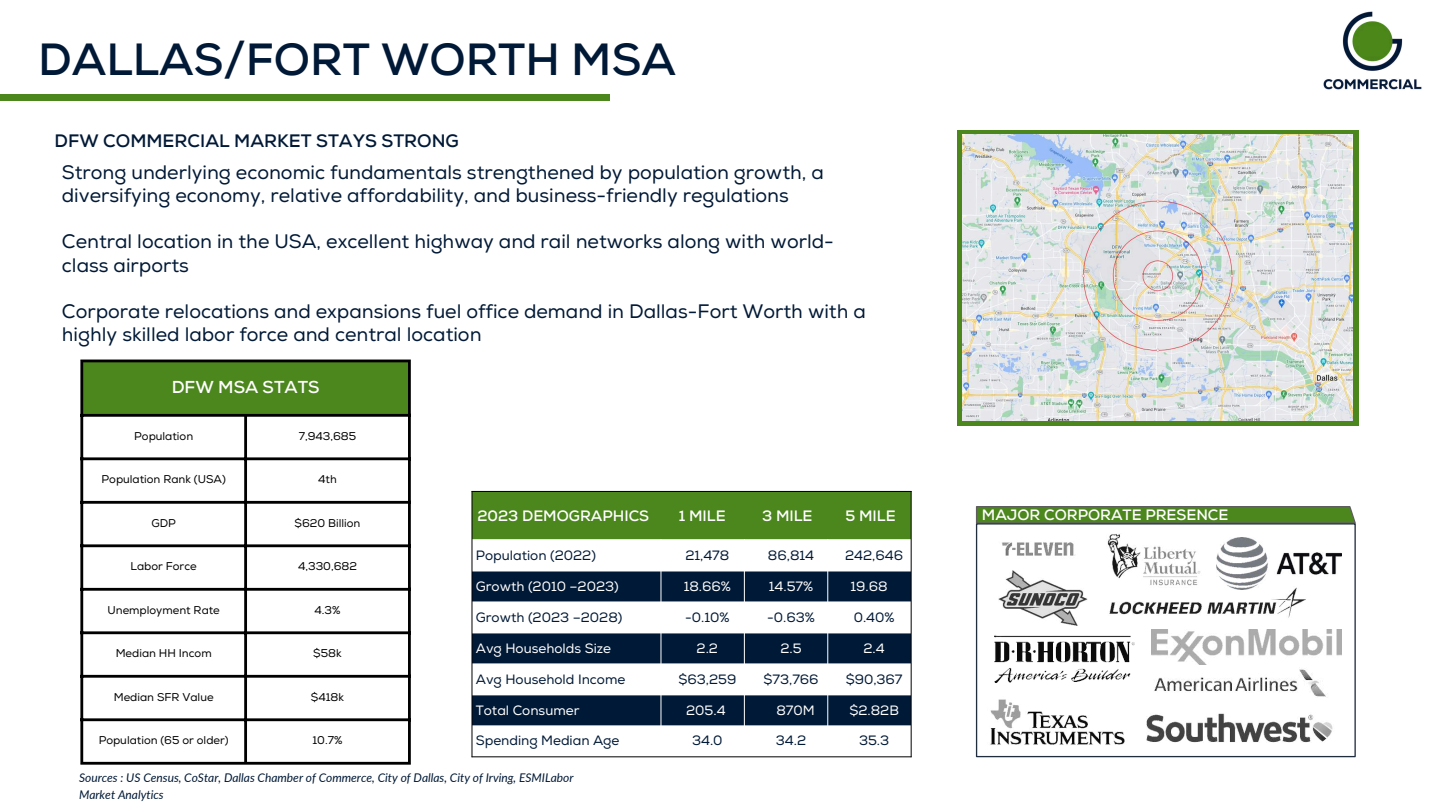
<style>
.page{position:relative;width:1440px;height:810px;background:#fff}
.page>*{position:absolute;margin:0;border:0;box-sizing:border-box;transform-origin:0 0}
.t1{font:55.5px/66.5px "IBM Plex Sans Cond";color:#fff;text-align:justify}
.t2{font:700 45px "Nexa";color:#001936}
.t3{font:19.5px/23.1px "Nexa";color:#001936}
.t4{font:700 18px "Nexa";color:#001936}
.t5{font:700 17.25px "Nexa";color:#fff}
.t6{font:700 15px "Nexa";color:#fff}
.t7{font:13.5px "Nexa";color:#001936}
.t8{font:13.5px "Nexa";color:#fff}
.t9{font:italic 12px/16.4px "Lato";color:#001936}
.t10{font:11.25px "Nexa";color:#000}
.s1{color:#001936}
</style>
<div class="page">
<div style="left:0;top:94px;width:609px;height:7px;background:#4c871e"></div>
<svg style="left:975px;top:506px;width:381px;height:17px;background:#508229"></svg>
<div style="left:976px;top:523px;width:380px;height:234px;border:1px solid #202d3e"></div>
<img style="left:1217px;top:538px;width:125px;height:48px">
<img style="left:1147px;top:713px;width:186px;height:29px">
<img style="left:990px;top:699px;width:135px;height:46px">
<img style="left:999px;top:589px;width:88px;height:28px">
<img style="left:1107px;top:534px;width:94px;height:52px">
<img style="left:999px;top:509px;width:80px;height:80px">
<img style="left:1154px;top:669px;width:172px;height:28px">
<img style="left:1109px;top:586px;width:197px;height:32px">
<img style="left:1152px;top:629px;width:189px;height:36px">
<img style="left:994px;top:617px;width:140px;height:66px">
<div style="left:472px;top:491px;width:189px;height:49px;background:#4c871e"></div>
<div style="left:661px;top:491px;width:83px;height:49px;background:#4c871e"></div>
<div style="left:744px;top:491px;width:84px;height:49px;background:#4c871e"></div>
<div style="left:828px;top:491px;width:83px;height:49px;background:#4c871e"></div>
<div style="left:472px;top:571px;width:189px;height:31px;background:#001936"></div>
<div style="left:661px;top:571px;width:83px;height:31px;background:#001936"></div>
<div style="left:744px;top:571px;width:84px;height:31px;background:#001936"></div>
<div style="left:828px;top:571px;width:83px;height:31px;background:#001936"></div>
<div style="left:472px;top:633px;width:189px;height:31px;background:#001936"></div>
<div style="left:661px;top:633px;width:83px;height:31px;background:#001936"></div>
<div style="left:744px;top:633px;width:84px;height:31px;background:#001936"></div>
<div style="left:828px;top:633px;width:83px;height:31px;background:#001936"></div>
<div style="left:472px;top:695px;width:189px;height:31px;background:#001936"></div>
<div style="left:661px;top:695px;width:83px;height:31px;background:#001936"></div>
<div style="left:744px;top:695px;width:84px;height:31px;background:#001936"></div>
<div style="left:828px;top:695px;width:83px;height:31px;background:#001936"></div>
<hr style="left:661px;top:539px;width:1px;height:218px;background:#fff">
<hr style="left:744px;top:539px;width:1px;height:218px;background:#fff">
<hr style="left:827px;top:539px;width:1px;height:218px;background:#fff">
<hr style="left:472px;top:539px;width:440px;height:2px;background:#fff">
<hr style="left:472px;top:571px;width:440px;height:1px;background:#fff">
<hr style="left:472px;top:633px;width:440px;height:1px;background:#fff">
<hr style="left:472px;top:695px;width:440px;height:1px;background:#fff">
<hr style="left:472px;top:725px;width:440px;height:1px;background:#fff">
<hr style="left:472px;top:491px;width:1px;height:266px;background:#000">
<hr style="left:911px;top:491px;width:1px;height:266px;background:#000">
<hr style="left:472px;top:491px;width:440px;height:1px;background:#000">
<hr style="left:472px;top:756px;width:440px;height:1px;background:#000">
<div style="left:957px;top:131px;width:401px;height:295px;background:#4c871e"></div>
<img style="left:963px;top:134px;width:389px;height:287px">
<img style="left:1323px;top:11px;width:99px;height:79px">
<div style="left:82px;top:361px;width:328px;height:54px;background:#4c871e"></div>
<hr style="left:80px;top:362px;width:3px;height:400px;background:#000">
<hr style="left:244px;top:417px;width:3px;height:345px;background:#000">
<hr style="left:408px;top:362px;width:3px;height:400px;background:#000">
<hr style="left:80px;top:360px;width:331px;height:2px;background:#000">
<hr style="left:80px;top:414px;width:331px;height:3px;background:#000">
<hr style="left:80px;top:457px;width:331px;height:3px;background:#000">
<hr style="left:80px;top:501px;width:331px;height:3px;background:#000">
<hr style="left:80px;top:544px;width:331px;height:3px;background:#000">
<hr style="left:80px;top:588px;width:331px;height:3px;background:#000">
<hr style="left:80px;top:631px;width:331px;height:3px;background:#000">
<hr style="left:80px;top:675px;width:331px;height:3px;background:#000">
<hr style="left:80px;top:718px;width:331px;height:3px;background:#000">
<hr style="left:80px;top:762px;width:331px;height:3px;background:#000">
<h2 class="t2" style="left:38px;top:33px;width:639px">DALLAS/FORT WORTH MSA</h2>
<p class="t4" style="left:55px;top:130px;width:406px">DFW COMMERCIAL MARKET STAYS STRONG</p>
<p class="t3" style="left:62px;top:162px;width:763px">Strong underlying economic fundamentals strengthened by population growth, a diversifying economy, relative affordability, and business-friendly regulations</p>
<p class="t3" style="left:62px;top:231px;width:774px">Central location in the USA, excellent highway and rail networks along with world&shy;class airports</p>
<p class="t3" style="left:62px;top:300px;width:805px">Corporate relocations and expansions fuel office demand in Dallas-Fort Worth with a highly skilled labor force and central location</p>
<h1 class="t1" style="left:87px;top:153px;width:21px">• • •</h1>
<p class="t5" style="left:172px;top:377px;width:149px">DFW MSA STATS</p>
<p class="t10" style="left:134px;top:429px;width:60px">Population</p>
<p class="t10" style="left:299px;top:429px;width:59px">7,943,685</p>
<p class="t10" style="left:102px;top:473px;width:126px">Population Rank (USA)</p>
<p class="t10" style="left:318px;top:473px;width:20px">4th</p>
<p class="t10" style="left:151px;top:516px;width:26px">GDP</p>
<p class="t10" style="left:295px;top:516px;width:67px">$620 Billion</p>
<p class="t10" style="left:131px;top:560px;width:68px">Labor Force</p>
<p class="t10" style="left:298px;top:560px;width:60px">4,330,682</p>
<p class="t10" style="left:107px;top:603px;width:114px">Unemployment Rate</p>
<p class="t10" style="left:314px;top:603px;width:28px">4.3%</p>
<p class="t10" style="left:116px;top:647px;width:98px">Median HH Incom</p>
<p class="t10" style="left:313px;top:647px;width:30px">$58k</p>
<p class="t10" style="left:114px;top:690px;width:101px">Median SFR Value</p>
<p class="t10" style="left:311px;top:690px;width:35px">$418k</p>
<p class="t10" style="left:99px;top:734px;width:132px">Population (65 or older)</p>
<p class="t10" style="left:313px;top:734px;width:31px">10.7%</p>
<p class="t6" style="left:477px;top:507px;width:173px">2023 DEMOGRAPHICS</p>
<p class="t6" style="left:679px;top:507px;width:48px">1 MILE</p>
<p class="t6" style="left:762px;top:507px;width:52px">3 MILE</p>
<p class="t6" style="left:845px;top:507px;width:52px">5 MILE</p>
<p class="t7" style="left:476px;top:547px;width:122px">Population (2022)</p>
<p class="t8" style="left:476px;top:578px;width:145px">Growth (2010 –2023)</p>
<p class="t7" style="left:476px;top:609px;width:148px">Growth (2023 –2028)</p>
<p class="t8" style="left:476px;top:640px;width:137px">Avg Households Size</p>
<p class="t7" style="left:476px;top:671px;width:151px">Avg Household Income</p>
<p class="t8" style="left:476px;top:702px;width:105px">Total Consumer</p>
<p class="t7" style="left:476px;top:733px;width:145px">Spending Median Age</p>
<p class="t7" style="left:685px;top:547px;width:46px">21,478</p>
<p class="t8" style="left:684px;top:578px;width:49px">18.66%</p>
<p class="t7" style="left:685px;top:609px;width:46px">-0.10%</p>
<p class="t8" style="left:697px;top:640px;width:23px">2.2</p>
<p class="t7" style="left:678px;top:671px;width:59px">$63,259</p>
<p class="t8" style="left:677px;top:702px;width:62px"><span class="s1">$</span>205.4<span class="s1">M</span></p>
<p class="t7" style="left:692px;top:733px;width:32px">34.0</p>
<p class="t7" style="left:768px;top:547px;width:48px">86,814</p>
<p class="t8" style="left:769px;top:578px;width:46px">14.57%</p>
<p class="t7" style="left:767px;top:609px;width:49px">-0.63%</p>
<p class="t8" style="left:780px;top:640px;width:23px">2.5</p>
<p class="t7" style="left:763px;top:671px;width:57px">$73,766</p>
<p class="t8" style="left:767px;top:702px;width:49px"><span class="s1">$</span>870M</p>
<p class="t7" style="left:776px;top:733px;width:32px">34.2</p>
<p class="t7" style="left:845px;top:547px;width:59px">242,646</p>
<p class="t8" style="left:851px;top:578px;width:49px">19.68<span class="s1">%</span></p>
<p class="t7" style="left:854px;top:609px;width:42px">0.40%</p>
<p class="t8" style="left:864px;top:640px;width:23px">2.4</p>
<p class="t7" style="left:846px;top:671px;width:58px">$90,367</p>
<p class="t8" style="left:849px;top:702px;width:51px">$2.82B</p>
<p class="t7" style="left:859px;top:733px;width:32px">35.3</p>
<p class="t9" style="left:79px;top:770px;width:496px">Sources : US Census, CoStar, Dallas Chamber of Commerce, City of Dallas, City of Irving, ESMILabor<br>Market Analytics</p>
<p class="t6" style="left:982px;top:506px;width:248px">MAJOR CORPORATE PRESENCE</p>
</div>
